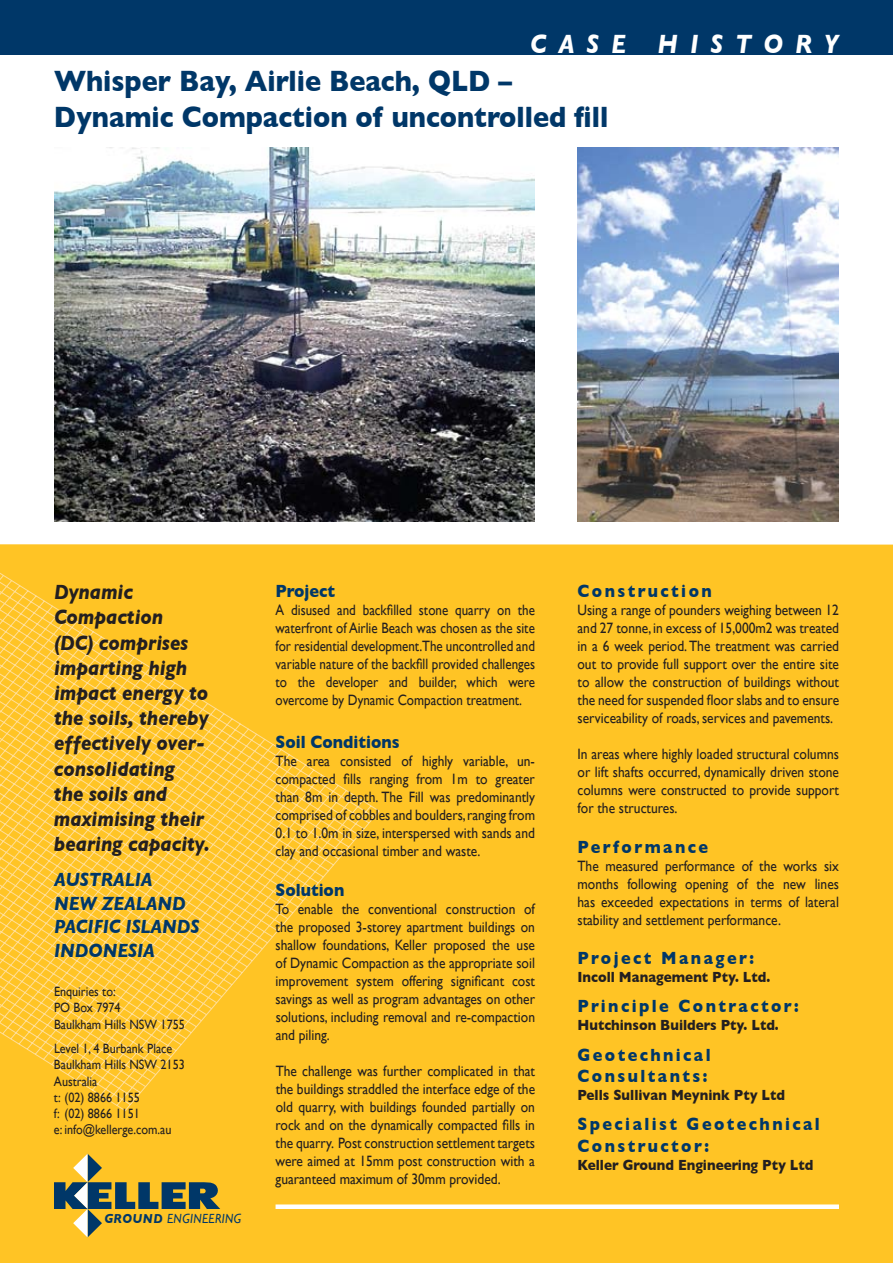
<style>
.page{position:relative;width:893px;height:1263px;background:#fff}
.page>*{position:absolute;margin:0;border:0;box-sizing:border-box;transform-origin:0 0}
.t1{font:700 30px/36px "Gill Sans";color:#003768;scale:.9 1}
.t2{font:italic 700 27px "Gill Sans";letter-spacing:.5em;color:#fff;scale:.9 1}
.t3{font:italic 700 21px/25.2px "Gill Sans";color:#231f20;scale:.9 1}
.t4{font:italic 700 19.5px/23.4px "Gill Sans";color:#003768;scale:.9 1}
.t5{font:700 18px/21.6px "Gill Sans";letter-spacing:.15em;color:#003768;scale:.9 1}
.t6{font:700 18px "Gill Sans";color:#003768;scale:.9 1}
.t7{font:15px/18px "Gill Sans";color:#231f20;text-align:justify;scale:.9 1}
.t8{font:15px/18px "Gill Sans";color:#231f20;text-align:justify;scale:.87 1}
.t9{font:700 15px "Gill Sans";color:#231f20;scale:.9 1}
.t10{font:13.5px/16.2px "Gill Sans";color:#231f20;scale:.9 1}
.t11{font:italic 13.2px "Gill Sans";letter-spacing:.04em;color:#003768;scale:.9 1}
.s1{font-weight:700}
</style>
<div class="page">
<div style="left:0;top:544px;width:893px;height:719px;background:#ffc425"></div>
<svg style="left:0;top:573px;width:380px;height:538px"></svg>
<svg style="left:54px;top:1154px;width:166px;height:83px"></svg>
<div style="left:0;top:0;width:893px;height:54px;background:#003768"></div>
<div style="left:276px;top:1204px;width:563px;height:5px;background:#fff"></div>
<img style="left:54px;top:148px;width:481px;height:373px">
<img style="left:577px;top:148px;width:262px;height:373px">
<h2 class="t2" style="left:530px;top:28px;width:344px">CASE HISTORY</h2>
<h1 class="t1" style="left:54px;top:63px;width:617px">Whisper Bay, Airlie Beach, QLD –<br>Dynamic Compaction of uncontrolled fill</h1>
<h3 class="t3" style="left:54px;top:579px;width:175px">Dynamic<br>Compaction<br>(DC) comprises imparting high impact energy to the soils, thereby effectively over&shy;consolidating<br>the soils and maximising their bearing capacity.</h3>
<p class="t6" style="left:276px;top:580px;width:68px">Project</p>
<p class="t8" style="left:276px;top:601px;width:300px">A disused and backfilled stone quarry on the waterfront of Airlie Beach was chosen as the site for residential development.The uncontrolled and variable nature of the backfill provided challenges to the developer and builder, which were overcome by Dynamic Compaction treatment.</p>
<p class="t6" style="left:276px;top:732px;width:139px">Soil Conditions</p>
<p class="t7" style="left:276px;top:752px;width:290px">The area consisted of highly variable, un&shy;compacted fills ranging from 1m to greater than 8m in depth. The Fill was predominantly comprised of cobbles and boulders,ranging from 0.1 to 1.0m in size, interspersed with sands and clay and occasional timber and waste.</p>
<p class="t6" style="left:276px;top:879px;width:78px">Solution</p>
<p class="t7" style="left:276px;top:900px;width:290px">To enable the conventional construction of the proposed 3-storey apartment buildings on shallow foundations, Keller proposed the use of Dynamic Compaction as the appropriate soil improvement system offering significant cost savings as well as program advantages on other solutions, including removal and re-compaction and piling.</p>
<p class="t7" style="left:276px;top:1062px;width:290px">The challenge was further complicated in that the buildings straddled the interface edge of the old quarry, with buildings founded partially on rock and on the dynamically compacted fills in the quarry. Post construction settlement targets were aimed at 15mm post construction with a guaranteed maximum of 30mm provided.</p>
<h3 class="t4" style="left:54px;top:868px;width:163px">AUSTRALIA<br>NEW ZEALAND<br>PACIFIC ISLANDS<br>INDONESIA</h3>
<p class="t10" style="left:54px;top:983px;width:147px">Enquiries to:<br>PO Box 7974<br>Baulkham Hills NSW 1755</p>
<p class="t10" style="left:54px;top:1040px;width:147px">Level 1, 4 Burbank Place<br>Baulkham Hills NSW 2153<br>Australia<br>t: (02) 8866 1155<br>f: (02) 8866 1151<br>e: info@kellerge.com.au</p>
<p class="t11" style="left:104px;top:1210px;width:154px"><span class="s1">GROUND</span> ENGINEERING</p>
<p class="t5" style="left:577px;top:580px;width:151px">Construction</p>
<p class="t7" style="left:577px;top:601px;width:292px">Using a range of pounders weighing between 12 and 27 tonne, in excess of 15,000m2 was treated in a 6 week period.The treatment was carried out to provide full support over the entire site to allow the construction of buildings without the need for suspended floor slabs and to ensure serviceability of roads, services and pavements.</p>
<p class="t7" style="left:578px;top:745px;width:292px">In areas where highly loaded structural columns or lift shafts occurred, dynamically driven stone columns were constructed to provide support for the structures.</p>
<p class="t5" style="left:577px;top:836px;width:147px">Performance</p>
<p class="t7" style="left:577px;top:856px;width:292px">The measured performance of the works six months following opening of the new lines has exceeded expectations in terms of lateral stability and settlement performance.</p>
<p class="t5" style="left:577px;top:947px;width:198px">Project Manager:</p>
<p class="t9" style="left:577px;top:968px;width:216px">Incoll Management Pty. Ltd.</p>
<p class="t5" style="left:577px;top:995px;width:247px">Principle Contractor:</p>
<p class="t9" style="left:577px;top:1016px;width:225px">Hutchinson Builders Pty. Ltd.</p>
<p class="t5" style="left:577px;top:1043px;width:149px">Geotechnical<br>Consultants:</p>
<p class="t9" style="left:577px;top:1086px;width:232px">Pells Sullivan Meynink Pty Ltd</p>
<p class="t5" style="left:577px;top:1113px;width:271px">Specialist Geotechnical<br>Constructor:</p>
<p class="t9" style="left:577px;top:1156px;width:264px">Keller Ground Engineering Pty Ltd</p>
</div>
